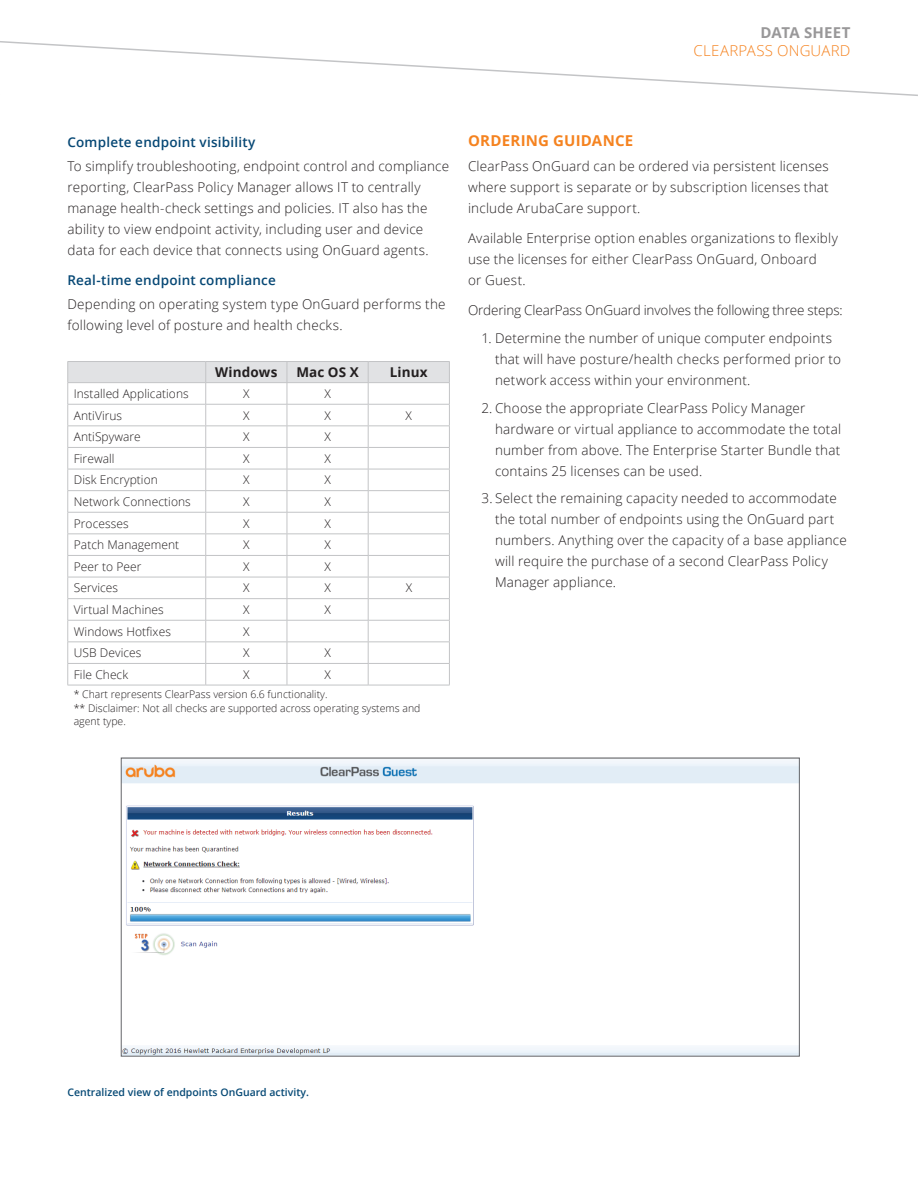
<style>
.page{position:relative;width:918px;height:1188px;background:#fff}
.page>*{position:absolute;margin:0;border:0;box-sizing:border-box;transform-origin:0 0}
.t1{font:300 15px "Open Sans";letter-spacing:.015em;color:#f58320}
.t2{font:700 15px "Open Sans";letter-spacing:.01em;color:#f58320}
.t3{font:700 15px "Open Sans";letter-spacing:.01em;color:#999899}
.t4{font:300 13.5px/21px "Open Sans";letter-spacing:.015em;color:#231f20}
.t5{font:300 13.5px "Open Sans";letter-spacing:-.01em;color:#231f20}
.t6{font:600 13.5px "Open Sans";letter-spacing:.015em;color:#074875}
.t7{font:700 13.5px "Open Sans";letter-spacing:.01em;color:#231f20}
.t8{font:300 12px "Open Sans";letter-spacing:.005em;color:#231f20}
.t9{font:300 10.5px/13.5px "Open Sans";color:#231f20}
.t10{font:600 10.5px "Open Sans";color:#064975}
</style>
<div class="page">
<svg style="left:0;top:41px;width:918px;height:55px"></svg>
<hr style="left:68px;top:361px;width:138px;height:1px;background:#c3c4c6">
<hr style="left:206px;top:361px;width:81px;height:1px;background:#c3c4c6">
<hr style="left:287px;top:361px;width:81px;height:1px;background:#c3c4c6">
<hr style="left:368px;top:361px;width:82px;height:1px;background:#c3c4c6">
<hr style="left:68px;top:685px;width:138px;height:1px;background:#c3c4c6">
<hr style="left:206px;top:685px;width:81px;height:1px;background:#c3c4c6">
<hr style="left:287px;top:685px;width:81px;height:1px;background:#c3c4c6">
<svg style="left:67px;top:362px;width:383px;height:323px"></svg>
<hr style="left:368px;top:685px;width:82px;height:1px;background:#c3c4c6">
<img style="left:123px;top:760px;width:675px;height:295px">
<p class="t3" style="left:761px;top:22px;width:92px">DATA SHEET</p>
<p class="t1" style="left:694px;top:41px;width:158px">CLEARPASS ONGUARD</p>
<p class="t6" style="left:68px;top:133px;width:190px">Complete endpoint visibility</p>
<p class="t4" style="left:68px;top:155px;width:383px">To simplify troubleshooting, endpoint control and compliance reporting, ClearPass Policy Manager allows IT to centrally manage health-check settings and policies. IT also has the ability to view endpoint activity, including user and device data for each device that connects using OnGuard agents.</p>
<p class="t6" style="left:68px;top:271px;width:210px">Real-time endpoint compliance</p>
<p class="t4" style="left:68px;top:293px;width:380px">Depending on operating system type OnGuard performs the following level of posture and health checks.</p>
<p class="t7" style="left:215px;top:363px;width:64px">Windows</p>
<p class="t7" style="left:296px;top:363px;width:64px">Mac OS X</p>
<p class="t7" style="left:390px;top:363px;width:39px">Linux</p>
<p class="t8" style="left:74px;top:385px;width:117px">Installed Applications</p>
<p class="t8" style="left:243px;top:385px;width:8px">X</p>
<p class="t8" style="left:324px;top:385px;width:8px">X</p>
<p class="t8" style="left:74px;top:407px;width:50px">AntiVirus</p>
<p class="t8" style="left:243px;top:407px;width:8px">X</p>
<p class="t8" style="left:324px;top:407px;width:8px">X</p>
<p class="t8" style="left:406px;top:407px;width:8px">X</p>
<p class="t8" style="left:74px;top:429px;width:69px">AntiSpyware</p>
<p class="t8" style="left:243px;top:429px;width:8px">X</p>
<p class="t8" style="left:324px;top:429px;width:8px">X</p>
<p class="t8" style="left:74px;top:450px;width:42px">Firewall</p>
<p class="t8" style="left:243px;top:450px;width:8px">X</p>
<p class="t8" style="left:324px;top:450px;width:8px">X</p>
<p class="t8" style="left:74px;top:472px;width:86px">Disk Encryption</p>
<p class="t8" style="left:243px;top:472px;width:8px">X</p>
<p class="t8" style="left:324px;top:472px;width:8px">X</p>
<p class="t8" style="left:74px;top:493px;width:119px">Network Connections</p>
<p class="t8" style="left:243px;top:493px;width:8px">X</p>
<p class="t8" style="left:324px;top:493px;width:8px">X</p>
<p class="t8" style="left:74px;top:515px;width:56px">Processes</p>
<p class="t8" style="left:243px;top:515px;width:8px">X</p>
<p class="t8" style="left:324px;top:515px;width:8px">X</p>
<p class="t8" style="left:74px;top:537px;width:107px">Patch Management</p>
<p class="t8" style="left:243px;top:537px;width:8px">X</p>
<p class="t8" style="left:324px;top:537px;width:8px">X</p>
<p class="t8" style="left:74px;top:558px;width:69px">Peer to Peer</p>
<p class="t8" style="left:243px;top:558px;width:8px">X</p>
<p class="t8" style="left:324px;top:558px;width:8px">X</p>
<p class="t8" style="left:74px;top:580px;width:46px">Services</p>
<p class="t8" style="left:243px;top:580px;width:8px">X</p>
<p class="t8" style="left:324px;top:580px;width:8px">X</p>
<p class="t8" style="left:406px;top:580px;width:8px">X</p>
<p class="t8" style="left:74px;top:601px;width:91px">Virtual Machines</p>
<p class="t8" style="left:243px;top:601px;width:8px">X</p>
<p class="t8" style="left:324px;top:601px;width:8px">X</p>
<p class="t8" style="left:74px;top:623px;width:99px">Windows Hotfixes</p>
<p class="t8" style="left:243px;top:623px;width:8px">X</p>
<p class="t8" style="left:74px;top:645px;width:69px">USB Devices</p>
<p class="t8" style="left:243px;top:645px;width:8px">X</p>
<p class="t8" style="left:324px;top:645px;width:8px">X</p>
<p class="t8" style="left:74px;top:666px;width:56px">File Check</p>
<p class="t8" style="left:243px;top:666px;width:8px">X</p>
<p class="t8" style="left:325px;top:666px;width:8px">X</p>
<p class="t9" style="left:74px;top:688px;width:348px">* Chart represents ClearPass version 6.6 functionality.<br>** Disclaimer: Not all checks are supported across operating systems and agent type.</p>
<p class="t2" style="left:468px;top:130px;width:167px">ORDERING GUIDANCE</p>
<p class="t4" style="left:468px;top:155px;width:362px;text-align:justify">ClearPass OnGuard can be ordered via persistent licenses where support is separate or by subscription licenses that include ArubaCare support.</p>
<p class="t4" style="left:468px;top:227px;width:371px">Available Enterprise option enables organizations to flexibly use the licenses for either ClearPass OnGuard, Onboard<br>or Guest.</p>
<p class="t5" style="left:468px;top:301px;width:376px">Ordering ClearPass OnGuard involves the following three steps:</p>
<p class="t4" style="left:495px;top:327px;width:348px;text-indent:-14px">1. Determine the number of unique computer endpoints that will have posture/health checks performed prior to network access within your environment.</p>
<p class="t4" style="left:495px;top:397px;width:348px;text-indent:-14px">2. Choose the appropriate ClearPass Policy Manager hardware or virtual appliance to accommodate the total number from above. The Enterprise Starter Bundle that contains 25 licenses can be used.</p>
<p class="t4" style="left:495px;top:488px;width:353px;text-indent:-14px">3. Select the remaining capacity needed to accommodate the total number of endpoints using the OnGuard part numbers. Anything over the capacity of a base appliance will require the purchase of a second ClearPass Policy Manager appliance.</p>
<p class="t10" style="left:68px;top:1085px;width:243px">Centralized view of endpoints OnGuard activity.</p>
</div>
